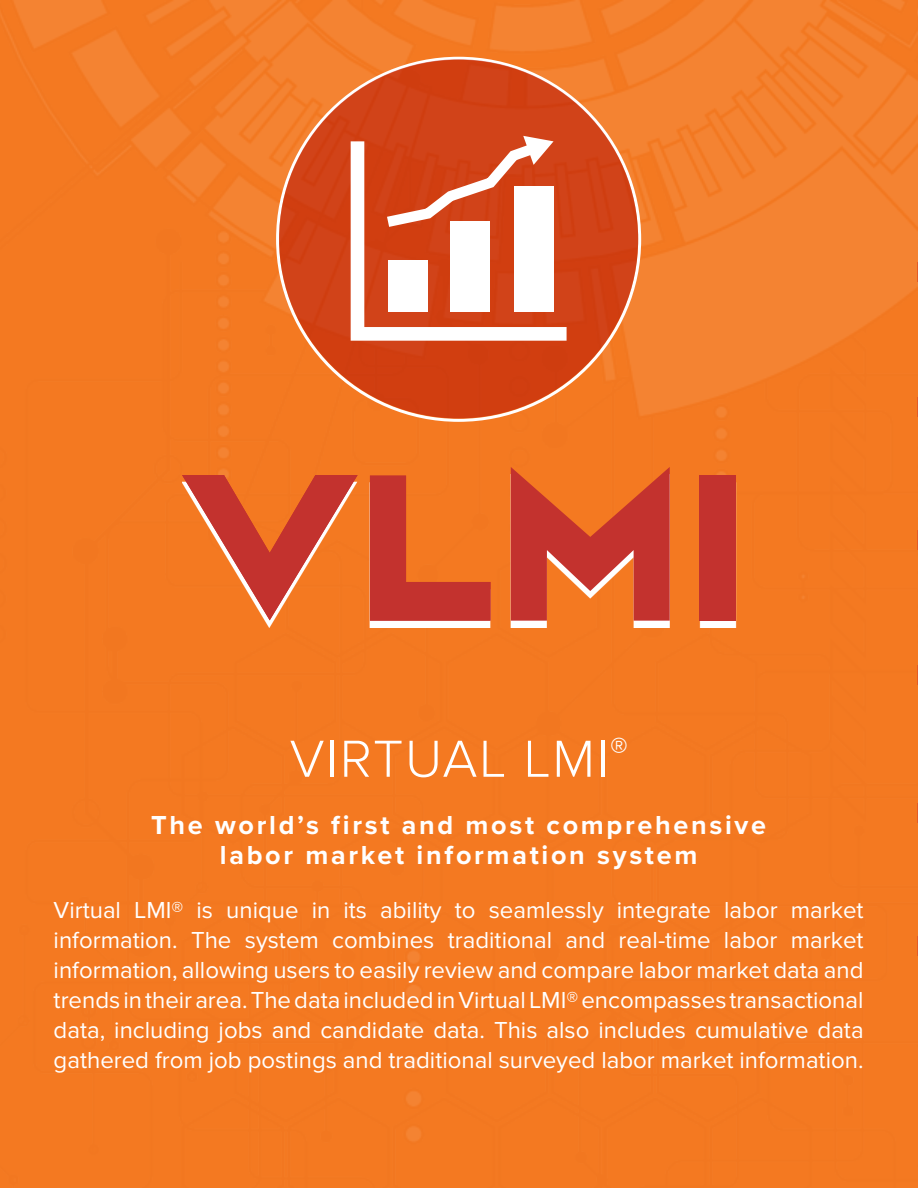
<style>
.page{position:relative;width:918px;height:1188px;background:#fff}
.page>*{position:absolute;margin:0;border:0;box-sizing:border-box;transform-origin:0 0}
.t1{font:300 54px "Proxima Nova";letter-spacing:.03em;color:#fff}
.t2{font:700 27px "Proxima Nova";letter-spacing:.1em;color:#fff}
.t3{font:24px/30px "Proxima Nova";color:#fff;text-align:justify}
</style>
<div class="page">
<div style="left:0;top:0;width:918px;height:1188px;background:linear-gradient(to bottom,#f47f2b,#f4771e)"></div>
<div style="left:278px;top:58px;width:362px;height:362px;background:#d14217;border-radius:50%"></div>
<svg style="left:917px;top:262px;width:1px;height:19px"></svg>
<svg style="left:917px;top:531px;width:1px;height:19px"></svg>
<svg style="left:917px;top:397px;width:1px;height:19px"></svg>
<svg style="left:917px;top:665px;width:1px;height:20px"></svg>
<svg style="left:917px;top:803px;width:1px;height:20px"></svg>
<svg style="left:917px;top:936px;width:1px;height:19px"></svg>
<svg style="left:351px;top:136px;width:216px;height:205px"></svg>
<svg style="left:218px;top:474px;width:518px;height:154px;background:#f5893c"></svg>
<svg style="left:511px;top:467px;width:159px;height:154px;background:#d7522e"></svg>
<div style="left:700px;top:476px;width:36px;height:145px;background:#c3322e"></div>
<svg style="left:182px;top:475px;width:176px;height:145px;background:#e2652f"></svg>
<svg style="left:370px;top:476px;width:120px;height:145px;background:#db5627"></svg>
<p class="t1" style="left:290px;top:728px;width:340px">VIRTUAL LMI<sup>®</sup></p>
<p class="t2" style="left:151px;top:809px;width:616px">The world’s first and most comprehensive</p>
<p class="t2" style="left:220px;top:839px;width:479px">labor market information system</p>
<p class="t3" style="left:54px;top:896px;width:812px">Virtual LMI® is unique in its ability to seamlessly integrate labor market information. The system combines traditional and real-time labor market information, allowing users to easily review and compare labor market data and trends in their area. The data included in Virtual LMI® encompasses transactional data, including jobs and candidate data. This also includes cumulative data gathered from job postings and traditional surveyed labor market information.</p>
</div>
